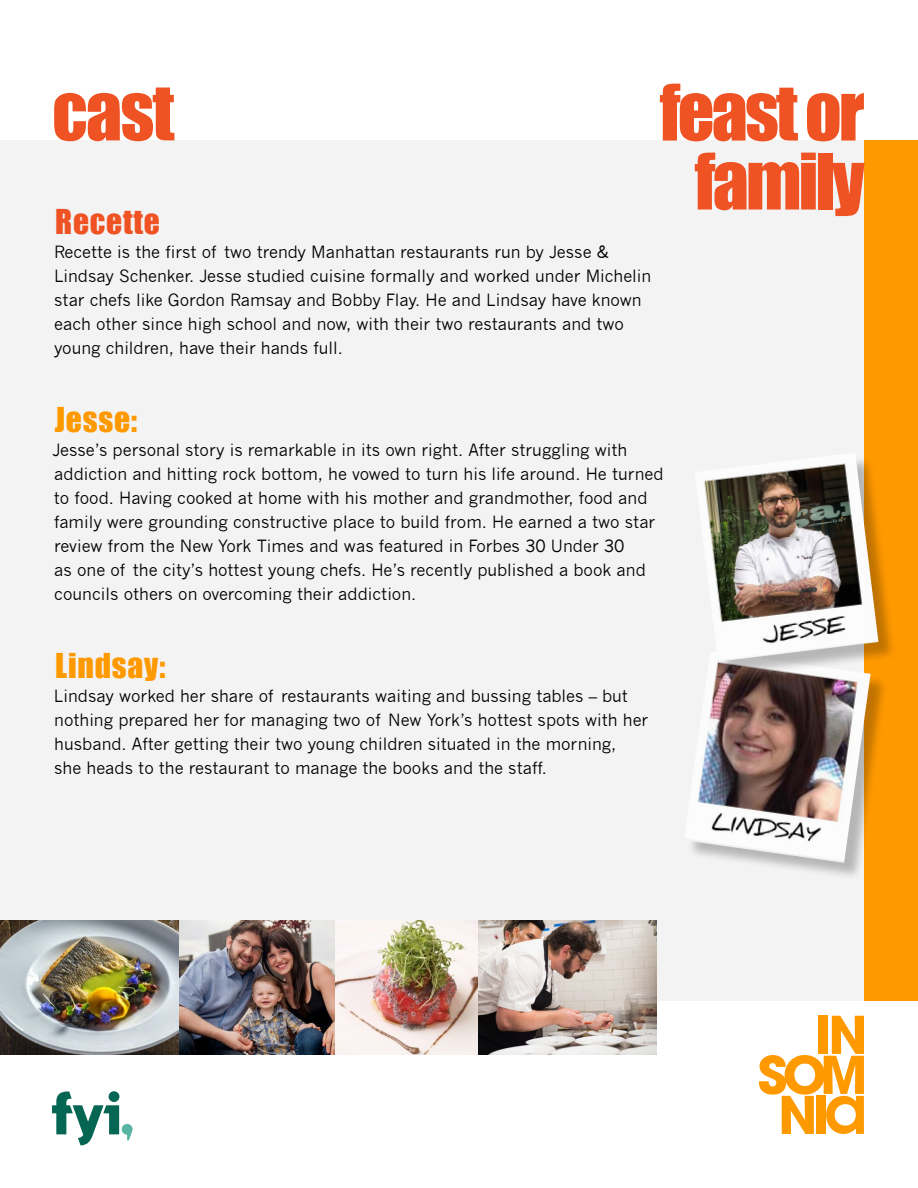
<style>
.page{position:relative;width:918px;height:1188px;background:#fff}
.page>*{position:absolute;margin:0;border:0;box-sizing:border-box;transform-origin:0 0}
.t1{font:72px/69px "Impact";letter-spacing:-.04em;color:#f05323;text-align:center}
.t2{font:31.5px "Impact";letter-spacing:.025em;color:#f90}
.t3{font:31.5px "Impact";letter-spacing:.025em;color:#f05323}
.t4{font:16.5px/24px "News Gothic";color:#000}
</style>
<div class="page">
<div style="left:0;top:140px;width:864px;height:861px;background:#f3f3f3"></div>
<div style="left:864px;top:140px;width:54px;height:861px;background:#f90"></div>
<svg style="left:759px;top:1016px;width:105px;height:118px"></svg>
<svg style="left:52px;top:1092px;width:81px;height:53px"></svg>
<div style="left:687px;top:654px;width:202px;height:227px;background:#000;opacity:.25"></div>
<img style="left:687px;top:654px;width:184px;height:209px">
<img style="left:477px;top:920px;width:180px;height:134px">
<img style="left:0;top:920px;width:477px;height:134px">
<div style="left:698px;top:455px;width:198px;height:225px;background:#000;opacity:.25"></div>
<img style="left:694px;top:455px;width:184px;height:207px">
<h1 class="t1" style="left:52px;top:76px;width:124px">cast</h1>
<h1 class="t1" style="left:660px;top:76px;width:206px">feast or family</h1>
<h2 class="t3" style="left:55px;top:198px;width:106px">Recette</h2>
<p class="t4" style="left:54px;top:240px;width:599px">Recette is the first of two trendy Manhattan restaurants run by Jesse &amp; Lindsay Schenker. Jesse studied cuisine formally and worked under Michelin star chefs like Gordon Ramsay and Bobby Flay. He and Lindsay have known each other since high school and now, with their two restaurants and two young children, have their hands full.</p>
<h2 class="t2" style="left:55px;top:396px;width:84px">Jesse:</h2>
<p class="t4" style="left:52px;top:438px;width:613px">Jesse’s personal story is remarkable in its own right. After struggling with addiction and hitting rock bottom, he vowed to turn his life around. He turned to food. Having cooked at home with his mother and grandmother, food and family were grounding constructive place to build from. He earned a two star review from the New York Times and was featured in Forbes 30 Under 30<br>as one of the city’s hottest young chefs. He’s recently published a book and councils others on overcoming their addiction.</p>
<h2 class="t2" style="left:55px;top:642px;width:112px">Lindsay:</h2>
<p class="t4" style="left:54px;top:684px;width:596px">Lindsay worked her share of restaurants waiting and bussing tables – but nothing prepared her for managing two of New York’s hottest spots with her husband. After getting their two young children situated in the morning,<br>she heads to the restaurant to manage the books and the staff.</p>
</div>
